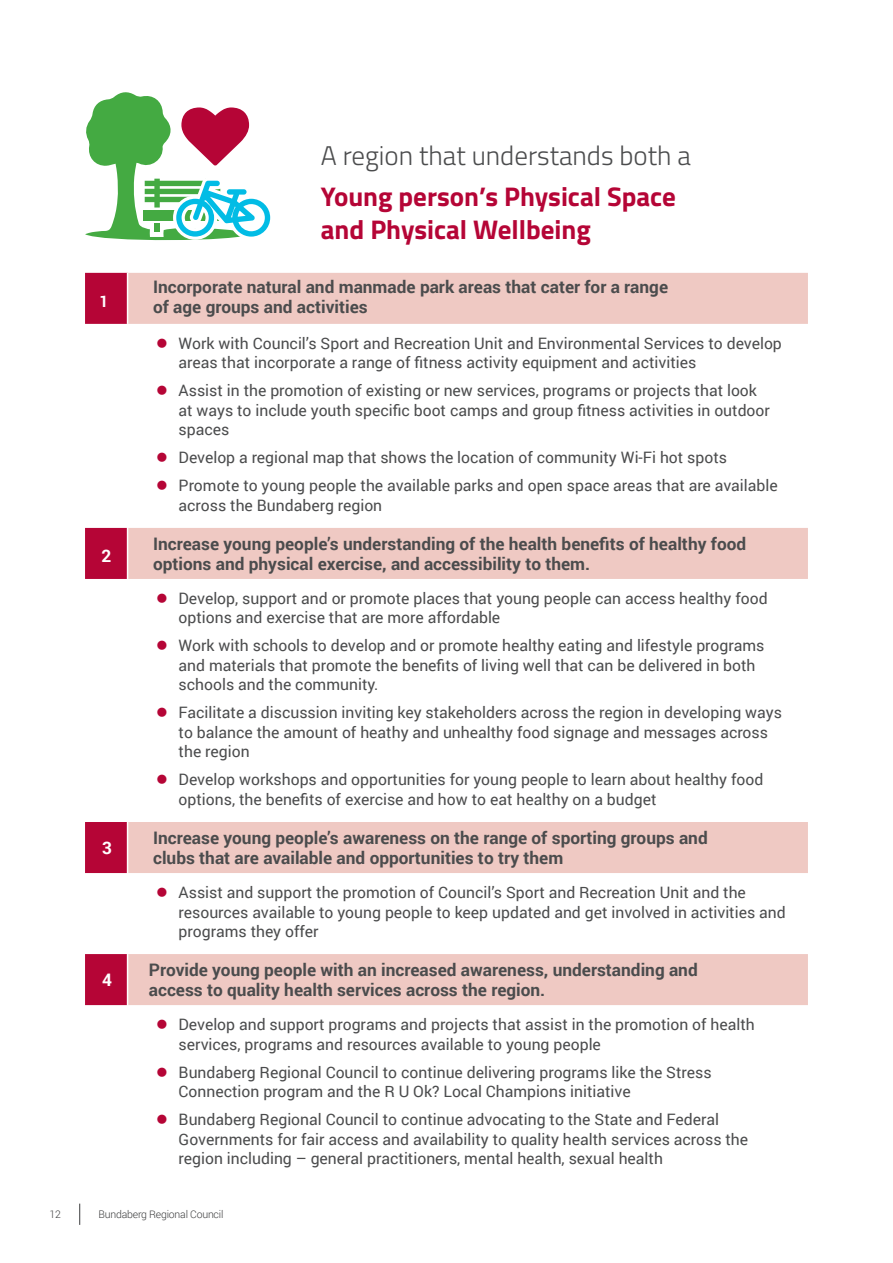
<style>
.page{position:relative;width:893px;height:1263px;background:#fff}
.page>*{position:absolute;margin:0;border:0;box-sizing:border-box;transform-origin:0 0}
.t1{font:700 27px/33px "Titillium";color:#b50536}
.t2{font:300 27px "Titillium";color:#4b4c4d}
.t3{font:700 17.25px/19.5px "Roboto";color:#4b4c4d}
.t4{font:700 17.25px "Roboto";color:#fff}
.t5{font:15.75px/19.5px "Roboto";color:#4b4c4d}
.t6{font:700 15.75px "Roboto";color:#fff}
.t7{font:300 10.5px "Roboto";letter-spacing:-.02em;color:#3b3c3d}
.s1{color:#b50536}
</style>
<div class="page">
<svg style="left:79px;top:1203px;width:1px;height:22px"></svg>
<svg style="left:85px;top:92px;width:186px;height:149px"></svg>
<svg style="left:85px;top:273px;width:42px;height:732px"></svg>
<svg style="left:128px;top:273px;width:680px;height:732px"></svg>
<p class="t6" style="left:100px;top:290px;width:11px">1</p>
<p class="t4" style="left:101px;top:543px;width:11px">2</p>
<h1 class="t2" style="left:321px;top:136px;width:372px">A region that understands both a</h1>
<h1 class="t1" style="left:321px;top:179px;width:357px">Young person’s Physical Space and Physical Wellbeing</h1>
<p class="t3" style="left:153px;top:276px;width:517px">Incorporate natural and manmade park areas that cater for a range of age groups and activities</p>
<p class="t5" style="left:179px;top:333px;width:605px;text-indent:-23px"><span class="s1">●</span> Work with Council’s Sport and Recreation Unit and Environmental Services to develop areas that incorporate a range of fitness activity equipment and activities</p>
<p class="t5" style="left:179px;top:380px;width:593px;text-indent:-23px"><span class="s1">●</span> Assist in the promotion of existing or new services, programs or projects that look at ways to include youth specific boot camps and group fitness activities in outdoor spaces</p>
<p class="t5" style="left:156px;top:447px;width:572px"><span class="s1">●</span> Develop a regional map that shows the location of community Wi-Fi hot spots</p>
<p class="t5" style="left:179px;top:475px;width:601px;text-indent:-23px"><span class="s1">●</span> Promote to young people the available parks and open space areas that are available across the Bundaberg region</p>
<p class="t3" style="left:153px;top:534px;width:595px">Increase young people’s understanding of the health benefits of healthy food options and physical exercise, and accessibility to them.</p>
<p class="t5" style="left:179px;top:588px;width:591px;text-indent:-23px"><span class="s1">●</span> Develop, support and or promote places that young people can access healthy food options and exercise that are more affordable</p>
<p class="t5" style="left:179px;top:635px;width:587px;text-indent:-23px"><span class="s1">●</span> Work with schools to develop and or promote healthy eating and lifestyle programs and materials that promote the benefits of living well that can be delivered in both schools and the community.</p>
<p class="t5" style="left:179px;top:702px;width:605px;text-indent:-23px"><span class="s1">●</span> Facilitate a discussion inviting key stakeholders across the region in developing ways to balance the amount of heathy and unhealthy food signage and messages across the region</p>
<p class="t5" style="left:179px;top:769px;width:586px;text-indent:-23px"><span class="s1">●</span> Develop workshops and opportunities for young people to learn about healthy food options, the benefits of exercise and how to eat healthy on a budget</p>
<p class="t4" style="left:102px;top:835px;width:11px">3</p>
<p class="t3" style="left:153px;top:828px;width:556px">Increase young people’s awareness on the range of sporting groups and clubs that are available and opportunities to try them</p>
<p class="t5" style="left:179px;top:882px;width:609px;text-indent:-23px"><span class="s1">●</span> Assist and support the promotion of Council’s Sport and Recreation Unit and the resources available to young people to keep updated and get involved in activities and programs they offer</p>
<p class="t4" style="left:102px;top:967px;width:11px">4</p>
<p class="t3" style="left:149px;top:960px;width:550px">Provide young people with an increased awareness, understanding and access to quality health services across the region.</p>
<p class="t5" style="left:179px;top:1014px;width:578px;text-indent:-23px"><span class="s1">●</span> Develop and support programs and projects that assist in the promotion of health services, programs and resources available to young people</p>
<p class="t5" style="left:179px;top:1062px;width:534px;text-indent:-23px"><span class="s1">●</span> Bundaberg Regional Council to continue delivering programs like the Stress<br>Connection program and the R U Ok? Local Champions initiative</p>
<p class="t5" style="left:179px;top:1109px;width:571px;text-indent:-23px"><span class="s1">●</span> Bundaberg Regional Council to continue advocating to the State and Federal<br>Governments for fair access and availability to quality health services across the region including – general practitioners, mental health, sexual health</p>
<p class="t7" style="left:50px;top:1207px;width:13px">12</p>
<p class="t7" style="left:99px;top:1207px;width:126px">Bundaberg Regional Council</p>
</div>
